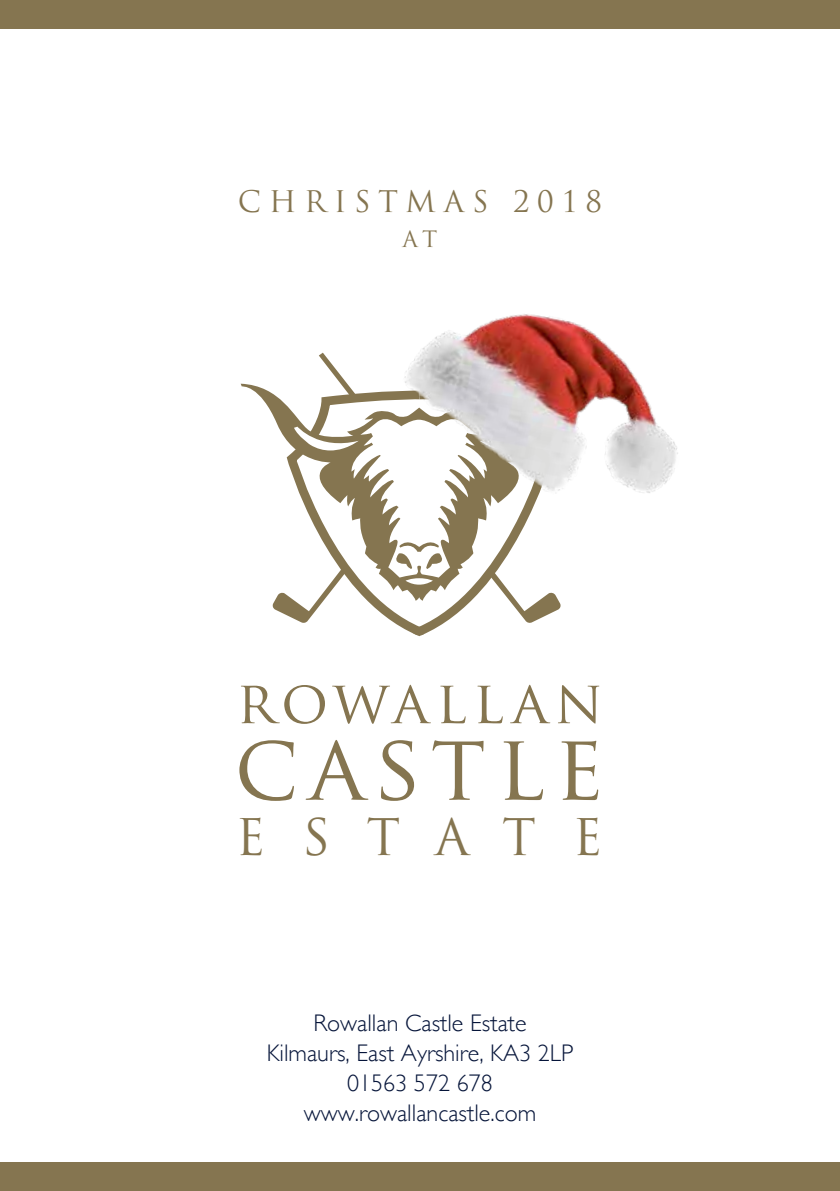
<style>
.page{position:relative;width:840px;height:1191px;background:#fff}
.page>*{position:absolute;margin:0;border:0;box-sizing:border-box;transform-origin:0 0}
.t1{font:49.2px "Trajan Pro";letter-spacing:.74em;color:#857550}
.t2{font:29px "Trajan Pro";letter-spacing:.26em;color:#857550}
.t3{font:300 24px/30px "Gill Sans";color:#06153a;text-align:center}
.t4{font:22px "Trajan Pro";color:#857550}
</style>
<div class="page">
<div style="left:0;top:0;width:839px;height:28px;background:#857550"></div>
<div style="left:0;top:1162px;width:839px;height:29px;background:#857550"></div>
<svg style="left:272px;top:353px;width:289px;height:284px"></svg>
<svg style="left:241px;top:384px;width:320px;height:217px"></svg>
<svg style="left:241px;top:685px;width:84px;height:39px"></svg>
<svg style="left:332px;top:685px;width:98px;height:39px"></svg>
<svg style="left:440px;top:685px;width:25px;height:38px"></svg>
<svg style="left:477px;top:685px;width:25px;height:38px"></svg>
<svg style="left:510px;top:685px;width:40px;height:38px"></svg>
<svg style="left:558px;top:685px;width:41px;height:38px"></svg>
<svg style="left:239px;top:740px;width:55px;height:61px"></svg>
<svg style="left:305px;top:740px;width:63px;height:60px"></svg>
<svg style="left:381px;top:740px;width:33px;height:61px"></svg>
<svg style="left:432px;top:740px;width:51px;height:60px"></svg>
<svg style="left:503px;top:741px;width:39px;height:59px"></svg>
<svg style="left:561px;top:740px;width:37px;height:60px"></svg>
<img style="left:382px;top:314px;width:296px;height:206px">
<p class="t2" style="left:238px;top:183px;width:365px">CHRISTMAS 2018</p>
<p class="t4" style="left:402px;top:225px;width:36px">AT</p>
<h1 class="t1" style="left:235px;top:806px;width:368px">ESTATE</h1>
<p class="t3" style="left:266px;top:1007px;width:308px">Rowallan Castle Estate<br>Kilmaurs, East Ayrshire, KA3 2LP<br>01563 572 678 www.rowallancastle.com</p>
</div>
